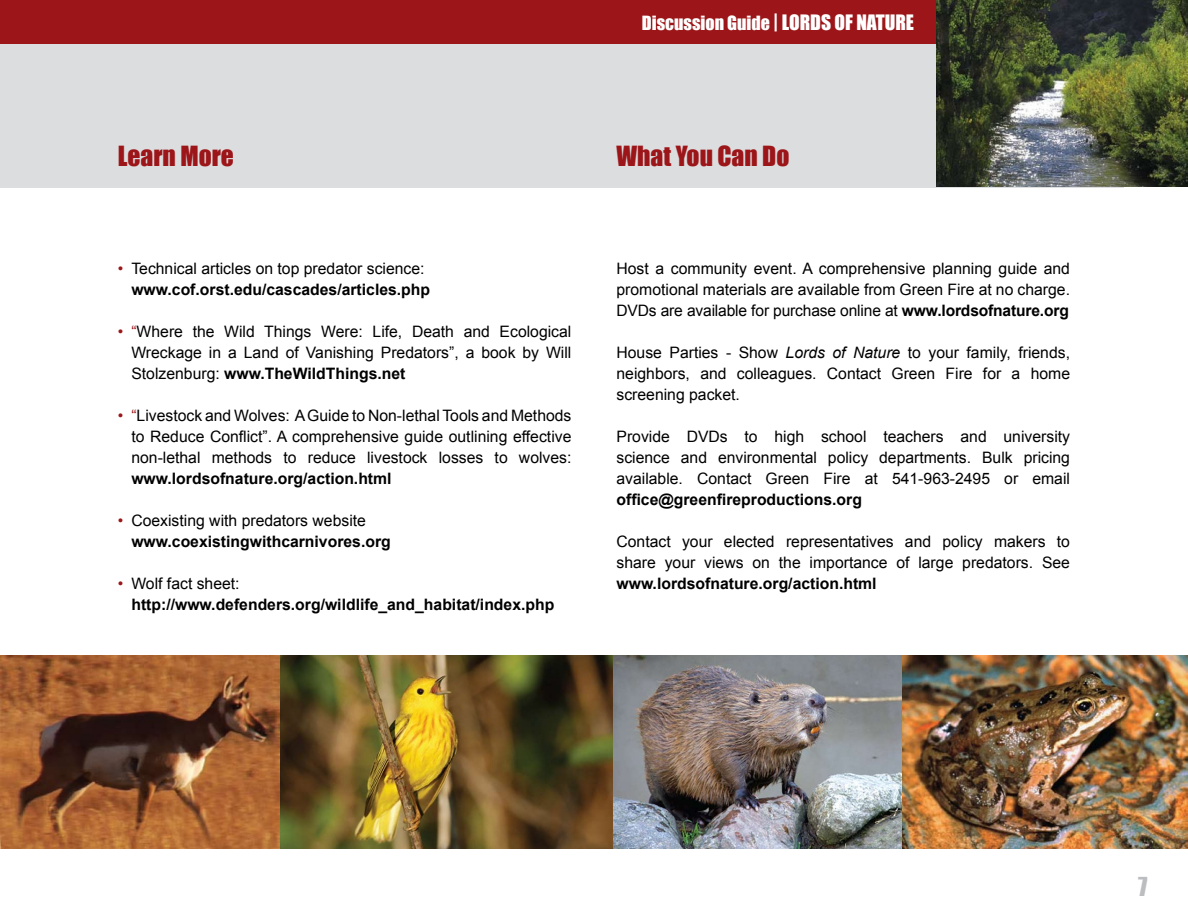
<style>
.page{position:relative;width:1188px;height:918px;background:#fff}
.page>*{position:absolute;margin:0;border:0;box-sizing:border-box;transform-origin:0 0}
.t1{font:25.5px "Impact";color:#9c1519}
.t2{font:24px "Impact";color:#bcbdc0}
.t3{font:19.5px "Impact";color:#fff}
.t4{font:18px "Impact";color:#fff}
.t5{font:15.75px/21px "Arial";color:#000;text-align:justify}
.t6{font:700 15.75px/21px "Arial";color:#000}
.s1{font-size:19.5px}
.s2{color:#9c1519}
.s3{font-weight:700}
.s4{font-weight:400;color:#9c1519}
.s5{font-weight:400}
.s6{font-style:italic}
</style>
<div class="page">
<div style="left:0;top:0;width:1124px;height:188px;background:#dcddde"></div>
<div style="left:0;top:0;width:1124px;height:44px;background:#9c1519"></div>
<img style="left:937px;top:0;width:251px;height:187px">
<img style="left:0;top:656px;width:1188px;height:193px">
<p class="t4" style="left:642px;top:9px;width:159px">Discussion Guide <span class="s1">| Lords</span></p>
<p class="t3" style="left:835px;top:8px;width:81px">of Nature</p>
<h1 class="t1" style="left:118px;top:136px;width:117px">Learn More</h1>
<h1 class="t1" style="left:617px;top:136px;width:174px">What You Can Do</h1>
<p class="t5" style="left:131px;top:258px;width:300px;text-indent:-13px"><span class="s2">•</span> Technical articles on top predator science: <span class="s3">www.cof.orst.edu/cascades/articles.php</span></p>
<p class="t5" style="left:131px;top:321px;width:442px;text-indent:-13px"><span class="s2">• “</span>Where the Wild Things Were: Life, Death and Ecological Wreckage in a Land of Vanishing Predators”, a book by Will Stolzenburg: <span class="s3">www.TheWildThings.net</span></p>
<p class="t5" style="left:131px;top:405px;width:442px;text-indent:-13px"><span class="s2">• “</span>Livestock and Wolves: A Guide to Non-lethal Tools and Methods to Reduce Conflict”. A comprehensive guide outlining effective non-lethal methods to reduce livestock losses to wolves:</p>
<p class="t6" style="left:131px;top:468px;width:262px">www.lordsofnature.org/action.html</p>
<p class="t6" style="left:131px;top:510px;width:261px;text-indent:-13px"><span class="s4">•</span> <span class="s5">Coexisting with predators website </span>www.coexistingwithcarnivores.org</p>
<p class="t6" style="left:131px;top:573px;width:424px;text-indent:-13px"><span class="s4">•</span> <span class="s5">Wolf fact sheet: </span>http://www.defenders.org/wildlife_and_habitat/index.php</p>
<p class="t5" style="left:616px;top:258px;width:455px">Host a community event. A comprehensive planning guide and promotional materials are available from Green Fire at no charge.<br>DVDs are available for purchase online at <span class="s3">www.lordsofnature.org</span></p>
<p class="t5" style="left:616px;top:342px;width:455px">House Parties - Show <span class="s6">Lords of Nature</span> to your family, friends, neighbors, and colleagues. Contact Green Fire for a home screening packet.</p>
<p class="t5" style="left:616px;top:426px;width:455px">Provide DVDs to high school teachers and university science and environmental policy departments. Bulk pricing available. Contact Green Fire at 541-963-2495 or email</p>
<p class="t6" style="left:616px;top:489px;width:247px">office@greenfireproductions.org</p>
<p class="t5" style="left:616px;top:531px;width:455px">Contact your elected representatives and policy makers to share your views on the importance of large predators. See</p>
<p class="t6" style="left:616px;top:573px;width:262px">www.lordsofnature.org/action.html</p>
<h2 class="t2" style="left:1138px;top:868px;width:11px">7</h2>
</div>
